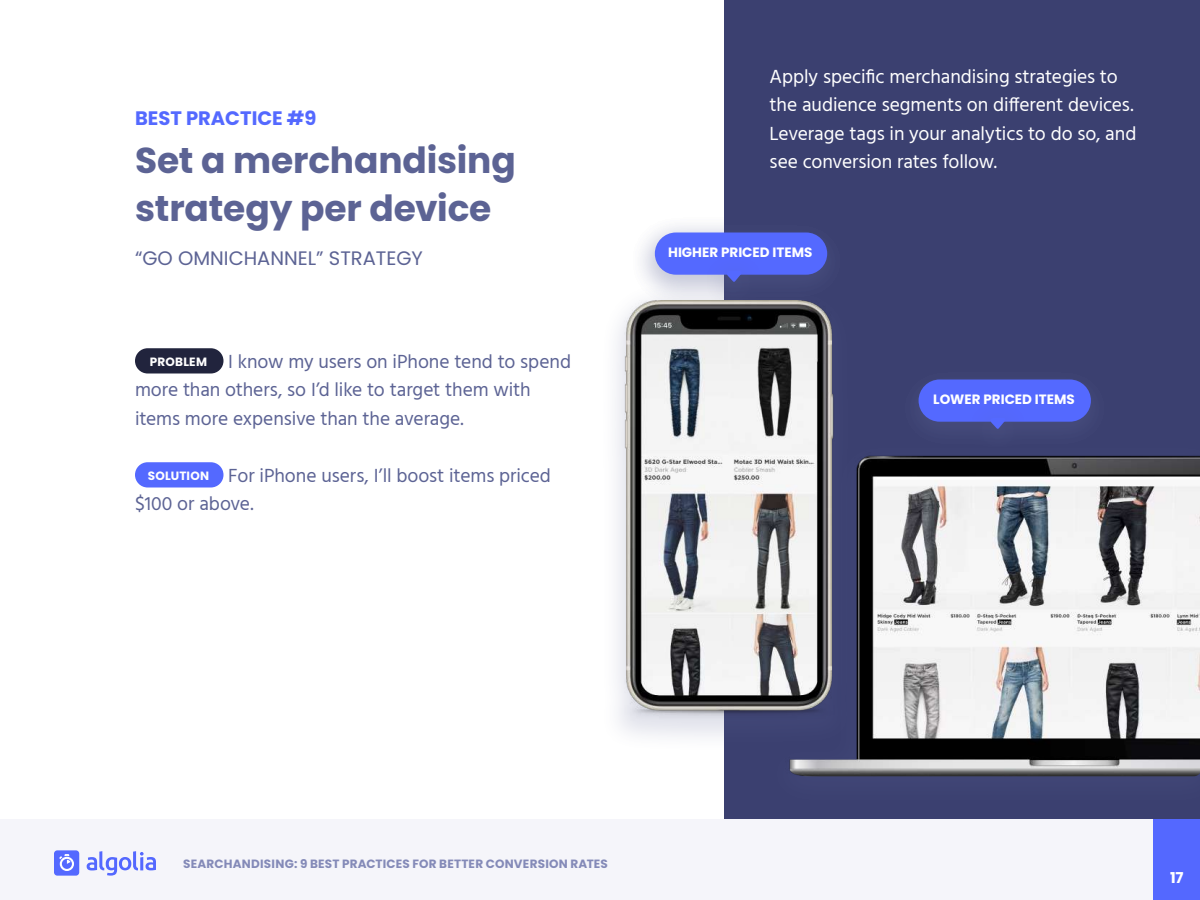
<style>
.page{position:relative;width:1200px;height:900px;background:#fff}
.page>*{position:absolute;margin:0;border:0;box-sizing:border-box;transform-origin:0 0}
.t1{font:700 36px/48px "Poppins";letter-spacing:-.005em;color:#5c6394}
.t2{font:19.5px/28.5px "Hind";letter-spacing:-.005em;color:#5c6394}
.t3{font:19.5px/28.5px "Hind";letter-spacing:-.005em;color:#fff}
.t4{font:19.5px "Poppins";color:#5c6394}
.t5{font:700 19.5px "Poppins";color:#5469ff}
.t6{font:700 15px "Poppins";color:#fff}
.t7{font:700 13.5px "Poppins";color:#fff}
.t8{font:700 12px "Poppins";letter-spacing:.015em;color:#848ab8}
.s1{font-family:"Poppins";font-weight:700;font-size:12px;color:#fff}
</style>
<div class="page">
<div style="left:0;top:819px;width:1200px;height:81px;background:#f5f5fa"></div>
<div style="left:54px;top:850px;width:25px;height:26px;background:#5469ff;border-radius:3px"></div>
<svg style="left:59px;top:854px;width:15px;height:17px"></svg>
<svg style="left:87px;top:851px;width:69px;height:25px"></svg>
<div style="left:1154px;top:819px;width:46px;height:81px;background:#5468ff"></div>
<div style="left:135px;top:348px;width:89px;height:26px;background:#21243d;border-radius:13px"></div>
<div style="left:135px;top:462px;width:89px;height:26px;background:#5469ff;border-radius:13px"></div>
<div style="left:724px;top:0;width:476px;height:819px;background:#3b4070"></div>
<img style="left:789px;top:455px;width:411px;height:321px">
<div style="left:630px;top:214px;width:223px;height:95px;background:#5c6394;opacity:.2"></div>
<div style="left:655px;top:232px;width:172px;height:43px;background:#5469ff;border-radius:21px"></div>
<div style="left:702px;top:252px;width:65px;height:62px;background:#5c6394;opacity:.2"></div>
<svg style="left:725px;top:271px;width:18px;height:11px"></svg>
<div style="left:893px;top:361px;width:223px;height:100px;background:#5c6394;opacity:.2"></div>
<div style="left:893px;top:361px;width:223px;height:95px;background:#3c4171"></div>
<div style="left:919px;top:380px;width:172px;height:42px;background:#5469ff;border-radius:21px"></div>
<div style="left:966px;top:399px;width:64px;height:62px;background:#5c6394;opacity:.2"></div>
<svg style="left:989px;top:418px;width:17px;height:11px"></svg>
<div style="left:599px;top:282px;width:260px;height:471px;background:#5c6394;opacity:.2"></div>
<img style="left:624px;top:300px;width:210px;height:420px">
<p class="t5" style="left:135px;top:107px;width:183px">BEST PRACTICE #9</p>
<h1 class="t1" style="left:135px;top:137px;width:382px">Set a merchandising strategy per device</h1>
<p class="t4" style="left:135px;top:247px;width:289px">“GO OMNICHANNEL” STRATEGY</p>
<p class="t2" style="left:135px;top:348px;width:438px;text-indent:15px"><span class="s1">PROBLEM</span> I know my users on iPhone tend to spend more than others, so I’d like to target them with items more expensive than the average.</p>
<p class="t2" style="left:135px;top:462px;width:418px;text-indent:13px"><span class="s1">SOLUTION</span> For iPhone users, I’ll boost items priced $100 or above.</p>
<p class="t3" style="left:770px;top:63px;width:368px">Apply specific merchandising strategies to the audience segments on different devices.<br>Leverage tags in your analytics to do so, and see conversion rates follow.</p>
<p class="t7" style="left:668px;top:245px;width:146px">HIGHER PRICED ITEMS</p>
<p class="t7" style="left:933px;top:392px;width:143px">LOWER PRICED ITEMS</p>
<p class="t8" style="left:183px;top:856px;width:426px">SEARCHANDISING: 9 BEST PRACTICES FOR BETTER CONVERSION RATES</p>
<p class="t6" style="left:1170px;top:869px;width:15px">17</p>
</div>
